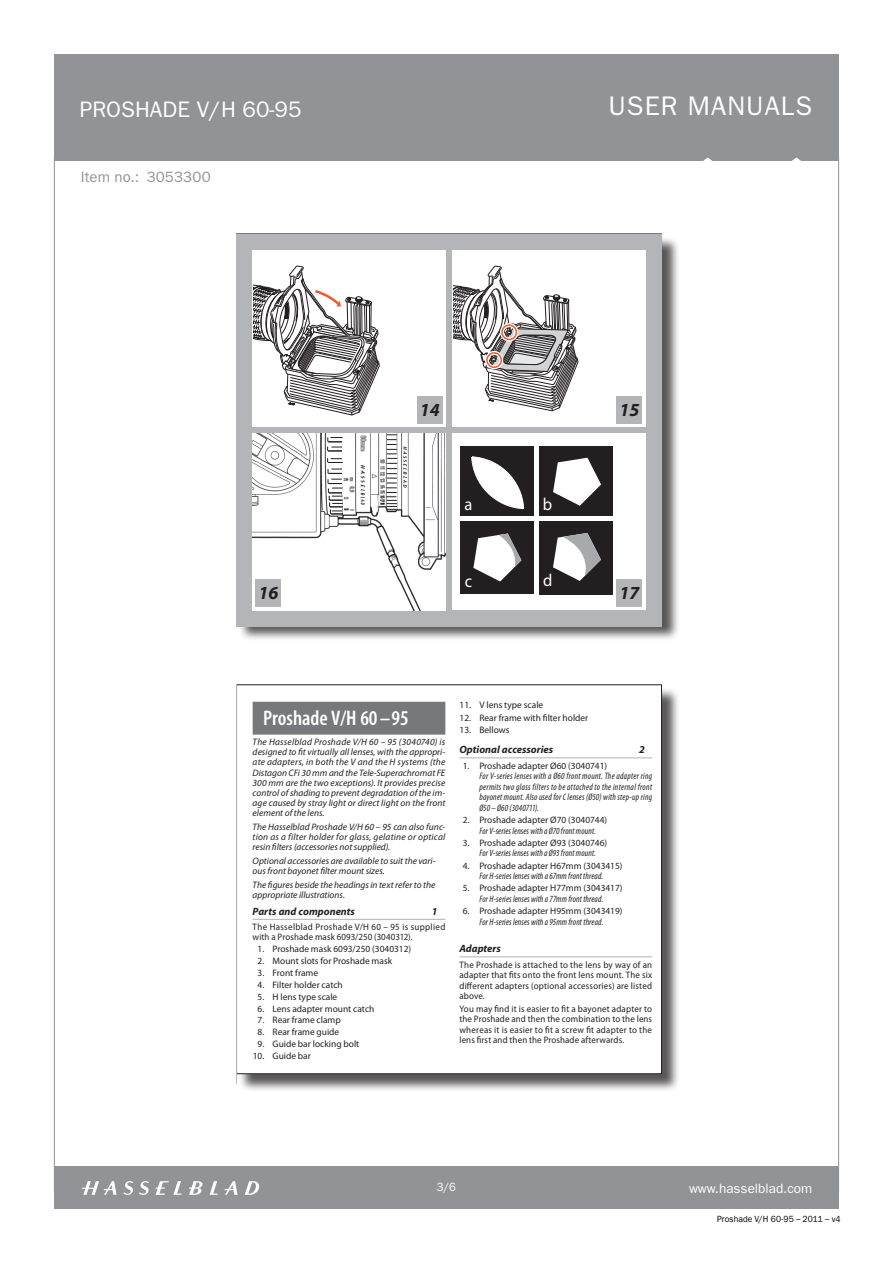
<style>
.page{position:relative;width:893px;height:1263px;background:#fff}
.page>*{position:absolute;margin:0;border:0;box-sizing:border-box;transform-origin:0 0}
.t1{font:27px "ITC Franklin Gothic Std";letter-spacing:.04em;color:#fff}
.t2{font:22.5px "ITC Franklin Gothic Std";color:#fff}
.t3{font:600 condensed 21.15px "Myriad Pro";color:#fff}
.t4{font:italic 700 18.45px "Myriad Pro";color:#231f20}
.t5{font:17.4px "Myriad Pro";color:#fff;scale:.95 1}
.HB_produktrubrik{font:15px "ITC Franklin Gothic Std";letter-spacing:.005em;color:#919396}
.t6{font:13.5px "ITC Franklin Gothic Std";color:#fff}
.HB_Bröd_utan_indrag{font:12px "ITC Franklin Gothic Std";color:#fff;scale:.95 1}
.t7{font:italic 700 10.5px "Myriad Pro";color:#231f20}
.t8{font:italic 9.45px/10.2px "Myriad Pro";color:#231f20;text-align:justify}
.t9{font:italic condensed 9.45px/10.5px "Myriad Pro";letter-spacing:.015em;color:#231f20;text-align:center;scale:.95 1}
.t10{font:9.45px/10.5px "Myriad Pro";color:#231f20;text-align:justify;scale:.95 1}
.t11{font:9.45px "Myriad Pro";color:#231f20}
.t12{font:9.45px/10.2px "Myriad Pro";letter-spacing:.03em;color:#231f20;scale:.95 1}
.t13{font:9px "ITC Franklin Gothic Std";color:#000;scale:.95 1}
.s1{font-style:normal;font-stretch:normal}
</style>
<div class="page">
<div style="left:54px;top:1166px;width:785px;height:43px;background:#919396"></div>
<div style="left:54px;top:54px;width:785px;height:106px;background:#919396"></div>
<svg style="left:701px;top:157px;width:13px;height:4px"></svg>
<svg style="left:790px;top:157px;width:13px;height:4px"></svg>
<hr style="left:838px;top:157px;width:1px;height:1036px;background:#919396">
<hr style="left:54px;top:157px;width:1px;height:1036px;background:#919396">
<svg style="left:82px;top:1181px;width:178px;height:14px"></svg>
<div style="left:239px;top:687px;width:441px;height:405px;background:#231f20;opacity:.75"></div>
<div style="left:237px;top:685px;width:424px;height:389px;background:#fff"></div>
<div style="left:239px;top:236px;width:441px;height:406px;background:#231f20;opacity:.75"></div>
<div style="left:236px;top:234px;width:426px;height:393px;background:#b4b5b8"></div>
<div style="left:252px;top:250px;width:194px;height:177px;background:#fff"></div>
<div style="left:452px;top:250px;width:193px;height:177px;background:#fff"></div>
<svg style="left:253px;top:265px;width:127px;height:151px"></svg>
<div style="left:417px;top:396px;width:25px;height:28px;background:#b4b5b8"></div>
<div style="left:617px;top:396px;width:25px;height:28px;background:#b4b5b8"></div>
<div style="left:452px;top:434px;width:193px;height:176px;background:#fff"></div>
<div style="left:617px;top:580px;width:25px;height:27px;background:#b4b5b8"></div>
<div style="left:461px;top:447px;width:73px;height:69px;background:#231f20"></div>
<svg style="left:471px;top:456px;width:54px;height:54px"></svg>
<div style="left:539px;top:447px;width:73px;height:69px;background:#231f20"></div>
<svg style="left:553px;top:458px;width:48px;height:48px"></svg>
<div style="left:460px;top:521px;width:74px;height:72px;background:#231f20"></div>
<svg style="left:473px;top:533px;width:48px;height:48px"></svg>
<div style="left:539px;top:521px;width:73px;height:73px;background:#231f20"></div>
<svg style="left:553px;top:533px;width:48px;height:48px"></svg>
<svg style="left:453px;top:265px;width:126px;height:147px"></svg>
<img style="left:252px;top:433px;width:194px;height:177px">
<svg style="left:376px;top:494px;width:3px;height:30px"></svg>
<div style="left:328px;top:434px;width:14px;height:59px;background:#fff"></div>
<svg style="left:330px;top:514px;width:12px;height:1px"></svg>
<svg style="left:327px;top:437px;width:16px;height:14px"></svg>
<svg style="left:327px;top:458px;width:15px;height:5px"></svg>
<svg style="left:328px;top:469px;width:15px;height:45px"></svg>
<svg style="left:386px;top:434px;width:11px;height:76px"></svg>
<div style="left:256px;top:580px;width:25px;height:27px;background:#b4b5b8"></div>
<hr style="left:236px;top:685px;width:1px;height:399px;background:#b4b5b8">
<div style="left:253px;top:702px;width:192px;height:33px;background:#76787b"></div>
<hr style="left:253px;top:919px;width:192px;height:1px;background:#bcbdc0">
<hr style="left:459px;top:757px;width:193px;height:1px;background:#bcbdc0">
<hr style="left:459px;top:956px;width:193px;height:1px;background:#bcbdc0">
<h2 class="t2" style="left:80px;top:96px;width:223px">PROSHADE V/H 60-95</h2>
<p class="HB_produktrubrik" style="left:81px;top:169px;width:131px">Item no.: 3053300</p>
<p class="t4" style="left:258px;top:583px;width:21px">16</p>
<h1 class="t1" style="left:609px;top:90px;width:205px">USER MANUALS</h1>
<p class="t4" style="left:420px;top:399px;width:21px">14</p>
<p class="t4" style="left:619px;top:399px;width:21px">15</p>
<p class="t5" style="left:465px;top:494px;width:10px">a</p>
<p class="t5" style="left:543px;top:494px;width:11px">b</p>
<p class="t5" style="left:465px;top:571px;width:9px">c</p>
<p class="t5" style="left:543px;top:571px;width:11px">d</p>
<p class="t4" style="left:619px;top:583px;width:21px">17</p>
<p class="t3" style="left:263px;top:706px;width:147px">Proshade V/H 60–95</p>
<p class="t8" style="left:253px;top:737px;width:194px">The Hasselblad Proshade V/H 60 – 95 (3040740) is designed to fit virtually all lenses, with the appropri&shy;ate adapters, in both the V and the H systems (the Distagon CFi 30 mm and the Tele-Superachromat FE 300 mm are the two exceptions). It provides precise control of shading to prevent degradation of the im&shy;age caused by stray light or direct light on the front element of the lens.</p>
<p class="t8" style="left:253px;top:822px;width:194px">The Hasselblad Proshade V/H 60 – 95 can also func&shy;tion as a filter holder for glass, gelatine or optical resin filters (accessories not supplied).</p>
<p class="t8" style="left:253px;top:856px;width:184px">Optional accessories are available to suit the vari&shy;ous front bayonet filter mount sizes.</p>
<p class="t8" style="left:253px;top:879px;width:184px">The figures beside the headings in text refer to the appropriate illustrations.</p>
<p class="t7" style="left:253px;top:905px;width:104px">Parts and components</p>
<p class="t7" style="left:432px;top:905px;width:7px">1</p>
<p class="t12" style="left:253px;top:922px;width:204px">The Hasselblad Proshade V/H 60 – 95 is supplied with a Proshade mask 6093/250 (3040312).</p>
<p class="t11" style="left:258px;top:944px;width:155px">1. Proshade mask 6093/250 (3040312)</p>
<p class="t11" style="left:258px;top:956px;width:136px">2. Mount slots for Proshade mask</p>
<p class="t11" style="left:258px;top:967px;width:62px">3. Front frame</p>
<p class="t11" style="left:258px;top:979px;width:87px">4. Filter holder catch</p>
<p class="t11" style="left:258px;top:991px;width:81px">5. H lens type scale</p>
<p class="t11" style="left:258px;top:1003px;width:118px">6. Lens adapter mount catch</p>
<p class="t11" style="left:258px;top:1015px;width:85px">7. Rear frame clamp</p>
<p class="t11" style="left:258px;top:1027px;width:83px">8. Rear frame guide</p>
<p class="t11" style="left:258px;top:1039px;width:103px">9. Guide bar locking bolt</p>
<p class="t11" style="left:253px;top:1051px;width:60px">10. Guide bar</p>
<p class="t11" style="left:459px;top:700px;width:85px">11. V lens type scale</p>
<p class="t11" style="left:459px;top:712px;width:130px">12. Rear frame with filter holder</p>
<p class="t11" style="left:459px;top:724px;width:51px">13. Bellows</p>
<p class="t7" style="left:459px;top:744px;width:95px">Optional accessories</p>
<p class="t7" style="left:639px;top:744px;width:7px">2</p>
<p class="t9" style="left:479px;top:761px;width:183px;text-align:left;text-indent:-17px"><span class="s1">1. Proshade adapter Ø60 (3040741)<br></span>For V-series lenses with a Ø60 front mount. The adapter ring permits two glass filters to be attached to the internal front bayonet mount. Also used for C lenses (Ø50) with step-up ring Ø50 – Ø60 (3040711).</p>
<p class="t9" style="left:463px;top:815px;width:154px"><span class="s1">2. Proshade adapter Ø70 (3040744)<br></span>For V-series lenses with a Ø70 front mount.</p>
<p class="t9" style="left:463px;top:838px;width:154px"><span class="s1">3. Proshade adapter Ø93 (3040746)<br></span>For V-series lenses with a Ø93 front mount.</p>
<p class="t9" style="left:463px;top:860px;width:170px"><span class="s1">4. Proshade adapter H67mm (3043415)<br></span>For H-series lenses with a 67mm front thread.</p>
<p class="t9" style="left:463px;top:883px;width:170px"><span class="s1">5. Proshade adapter H77mm (3043417)<br></span>For H-series lenses with a 77mm front thread.</p>
<p class="t9" style="left:463px;top:906px;width:170px"><span class="s1">6. Proshade adapter H95mm (3043419)<br></span>For H-series lenses with a 95mm front thread.</p>
<p class="t7" style="left:459px;top:943px;width:43px">Adapters</p>
<p class="t10" style="left:459px;top:959px;width:204px">The Proshade is attached to the lens by way of an adapter that fits onto the front lens mount. The six different adapters (optional accessories) are listed above.</p>
<p class="t10" style="left:459px;top:1003px;width:204px">You may find it is easier to fit a bayonet adapter to the Proshade and then the combination to the lens whereas it is easier to fit a screw fit adapter to the lens first and then the Proshade afterwards.</p>
<p class="HB_Bröd_utan_indrag" style="left:437px;top:1180px;width:21px">3/6</p>
<h3 class="t6" style="left:689px;top:1180px;width:125px">www.hasselblad.com</h3>
<p class="t13" style="left:717px;top:1214px;width:131px">Proshade V/H 60-95 – 2011 – v4</p>
</div>
